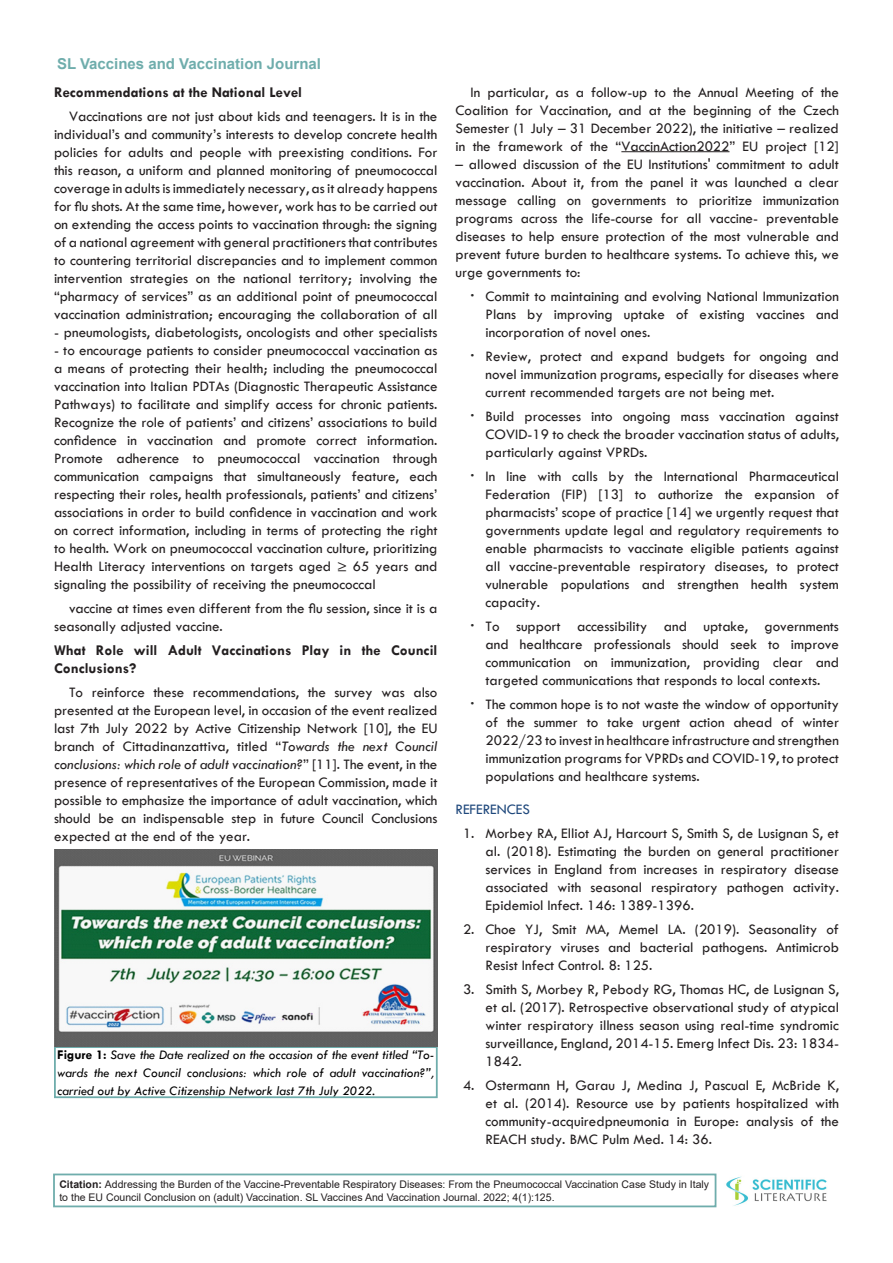
<style>
.page{position:relative;width:893px;height:1263px;background:#fff}
.page>*{position:absolute;margin:0;border:0;box-sizing:border-box;transform-origin:0 0}
.Body_Text{font:15px/18px "Tw Cen";color:#231f20;text-align:justify}
.List_Paragraph{font:15px/18px "Tw Cen";color:#231f20;text-align:justify}
.heading_1{font:700 15px/18px "Tw Cen";color:#231f20}
.t1{font:700 15px "Arial";color:#6fadac}
.t2{font:15px "Tw Cen";color:#1f487c}
.t3{font:italic 13.5px/18px "Tw Cen";color:#000;text-align:justify}
.t4{font:10.5px/13.5px "Arial";color:#231f20}
.s1{font-style:italic}
.s2{font-weight:700;font-style:normal}
.s3{font-size:18px;color:#292928}
.s4{font-weight:700}
</style>
<div class="page">
<img style="left:726px;top:1176px;width:101px;height:30px">
<div style="left:53px;top:1173px;width:663px;height:34px;border:2px solid #6fadac"></div>
<hr style="left:621px;top:151px;width:108px;height:1px;background:#231f20">
<div style="left:54px;top:1046px;width:384px;height:52px;border:2px solid #6fadac"></div>
<img style="left:54px;top:849px;width:383px;height:197px">
<p class="t1" style="left:57px;top:53px;width:266px">SL Vaccines and Vaccination Journal</p>
<p class="heading_1" style="left:54px;top:83px;width:250px">Recommendations at the National Level</p>
<p class="Body_Text" style="left:54px;top:107px;width:385px;text-indent:15px">Vaccinations are not just about kids and teenagers. It is in the individual’s and community’s interests to develop concrete health policies for adults and people with preexisting conditions. For this reason, a uniform and planned monitoring of pneumococcal coverage in adults is immediately necessary, as it already happens for flu shots. At the same time, however, work has to be carried out on extending the access points to vaccination through: the signing of a national agreement with general practitioners that contributes to countering territorial discrepancies and to implement common intervention strategies on the national territory; involving the “pharmacy of services” as an additional point of pneumococcal vaccination administration; encouraging the collaboration of all</p>
<p class="Body_Text" style="left:54px;top:323px;width:385px">- pneumologists, diabetologists, oncologists and other specialists</p>
<p class="Body_Text" style="left:54px;top:341px;width:385px">- to encourage patients to consider pneumococcal vaccination as a means of protecting their health; including the pneumococcal vaccination into Italian PDTAs (Diagnostic Therapeutic Assistance Pathways) to facilitate and simplify access for chronic patients.<br>Recognize the role of patients’ and citizens’ associations to build confidence in vaccination and promote correct information.<br>Promote adherence to pneumococcal vaccination through communication campaigns that simultaneously feature, each respecting their roles, health professionals, patients’ and citizens’ associations in order to build confidence in vaccination and work on correct information, including in terms of protecting the right to health. Work on pneumococcal vaccination culture, prioritizing Health Literacy interventions on targets aged ≥ 65 years and signaling the possibility of receiving the pneumococcal</p>
<p class="Body_Text" style="left:54px;top:599px;width:385px;text-indent:15px">vaccine at times even different from the flu session, since it is a seasonally adjusted vaccine.</p>
<p class="heading_1" style="left:54px;top:641px;width:385px">What Role will Adult Vaccinations Play in the Council<br>Conclusions?</p>
<p class="Body_Text" style="left:54px;top:683px;width:385px;text-indent:15px">To reinforce these recommendations, the survey was also presented at the European level, in occasion of the event realized last 7th July 2022 by Active Citizenship Network [10], the EU branch of Cittadinanzattiva, titled “<span class="s1">Towards the next Council conclusions: which role of adult vaccination?</span>” [11]. The event, in the presence of representatives of the European Commission, made it possible to emphasize the importance of adult vaccination, which should be an indispensable step in future Council Conclusions expected at the end of the year.</p>
<p class="t3" style="left:57px;top:1045px;width:379px"><span class="s2">Figure 1:</span> Save the Date realized on the occasion of the event titled “To&shy;wards the next Council conclusions: which role of adult vaccination?”, carried out by Active Citizenship Network last 7th July 2022.</p>
<p class="Body_Text" style="left:455px;top:83px;width:385px;text-indent:15px">In particular, as a follow-up to the Annual Meeting of the Coalition for Vaccination, and at the beginning of the Czech Semester (1 July – 31 December 2022), the initiative – realized in the framework of the “VaccinAction2022” EU project [12]</p>
<p class="Body_Text" style="left:455px;top:155px;width:385px">– allowed discussion of the EU Institutions' commitment to adult vaccination. About it, from the panel it was launched a clear message calling on governments to prioritize immunization programs across the life-course for all vaccine- preventable diseases to help ensure protection of the most vulnerable and prevent future burden to healthcare systems. To achieve this, we urge governments to:</p>
<p class="List_Paragraph" style="left:485px;top:287px;width:355px;text-indent:-15px"><span class="s3">·</span> Commit to maintaining and evolving National Immunization Plans by improving uptake of existing vaccines and incorporation of novel ones.</p>
<p class="List_Paragraph" style="left:485px;top:347px;width:355px;text-indent:-15px"><span class="s3">·</span> Review, protect and expand budgets for ongoing and novel immunization programs, especially for diseases where current recommended targets are not being met.</p>
<p class="List_Paragraph" style="left:485px;top:407px;width:355px;text-indent:-15px"><span class="s3">·</span> Build processes into ongoing mass vaccination against COVID-19 to check the broader vaccination status of adults, particularly against VPRDs.</p>
<p class="List_Paragraph" style="left:485px;top:467px;width:355px;text-indent:-15px"><span class="s3">·</span> In line with calls by the International Pharmaceutical Federation (FIP) [13] to authorize the expansion of pharmacists’ scope of practice [14] we urgently request that governments update legal and regulatory requirements to enable pharmacists to vaccinate eligible patients against all vaccine-preventable respiratory diseases, to protect vulnerable populations and strengthen health system capacity.</p>
<p class="List_Paragraph" style="left:485px;top:617px;width:355px;text-indent:-15px"><span class="s3">·</span> To support accessibility and uptake, governments and healthcare professionals should seek to improve communication on immunization, providing clear and targeted communications that responds to local contexts.</p>
<p class="List_Paragraph" style="left:485px;top:695px;width:355px;text-indent:-15px"><span class="s3">·</span> The common hope is to not waste the window of opportunity of the summer to take urgent action ahead of winter 2022/23 to invest in healthcare infrastructure and strengthen immunization programs for VPRDs and COVID-19, to protect populations and healthcare systems.</p>
<p class="t2" style="left:455px;top:800px;width:76px">REFERENCES</p>
<p class="Body_Text" style="left:485px;top:824px;width:355px;text-indent:-22px">1. Morbey RA, Elliot AJ, Harcourt S, Smith S, de Lusignan S, et al. (2018). Estimating the burden on general practitioner services in England from increases in respiratory disease associated with seasonal respiratory pathogen activity.<br>Epidemiol Infect. 146: 1389-1396.</p>
<p class="Body_Text" style="left:485px;top:920px;width:355px;text-indent:-22px">2. Choe YJ, Smit MA, Memel LA. (2019). Seasonality of respiratory viruses and bacterial pathogens. Antimicrob Resist Infect Control. 8: 125.</p>
<p class="Body_Text" style="left:485px;top:980px;width:355px;text-indent:-22px">3. Smith S, Morbey R, Pebody RG, Thomas HC, de Lusignan S, et al. (2017). Retrospective observational study of atypical winter respiratory illness season using real-time syndromic surveillance, England, 2014-15. Emerg Infect Dis. 23: 1834- 1842.</p>
<p class="Body_Text" style="left:485px;top:1076px;width:355px;text-indent:-22px">4. Ostermann H, Garau J, Medina J, Pascual E, McBride K, et al. (2014). Resource use by patients hospitalized with community-acquiredpneumonia in Europe: analysis of the REACH study. BMC Pulm Med. 14: 36.</p>
<p class="t4" style="left:59px;top:1177px;width:651px"><span class="s4">Citation:</span> Addressing the Burden of the Vaccine-Preventable Respiratory Diseases: From the Pneumococcal Vaccination Case Study in Italy to the EU Council Conclusion on (adult) Vaccination. SL Vaccines And Vaccination Journal. 2022; 4(1):125.</p>
</div>
